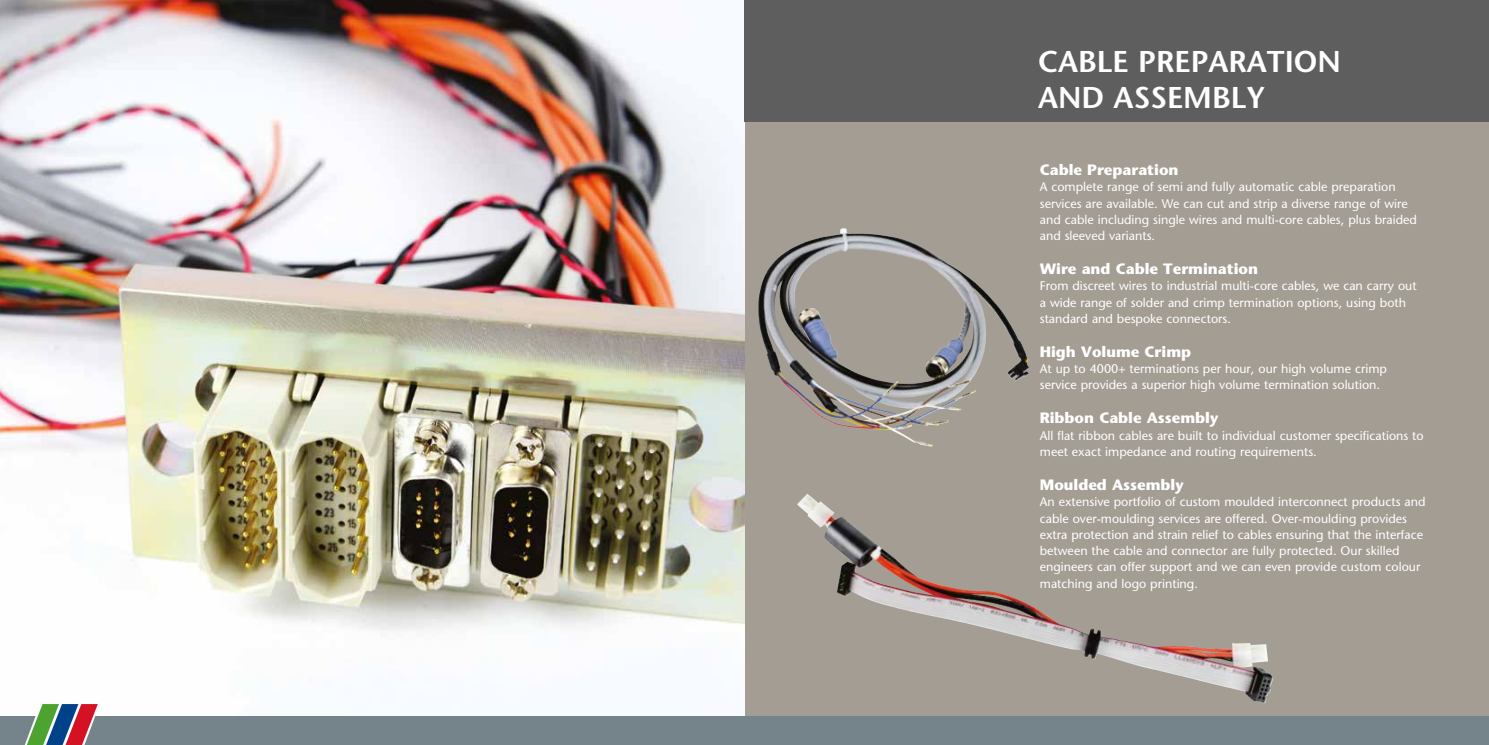
<style>
.page{position:relative;width:1489px;height:745px;background:#fff}
.page>*{position:absolute;margin:0;border:0;box-sizing:border-box;transform-origin:0 0}
.t1{font:600 30px/36px "Stone Sans";color:#fff}
.t2{font:700 15px "Stone Sans";color:#fff}
.t3{font:12.5px/16.2px "Stone Sans";color:#fff}
</style>
<div class="page">
<div style="left:744px;top:35px;width:744px;height:683px;background:#a39d93"></div>
<img style="left:0;top:0;width:744px;height:631px">
<div style="left:0;top:716px;width:744px;height:28px;background:#75838a"></div>
<svg style="left:25px;top:704px;width:73px;height:40px"></svg>
<div style="left:876px;top:716px;width:612px;height:28px;background:#75838a"></div>
<div style="left:682px;top:716px;width:623px;height:28px;background:#75838a"></div>
<div style="left:744px;top:0;width:744px;height:122px;background:#5f5e5e"></div>
<img style="left:758px;top:228px;width:271px;height:218px">
<img style="left:797px;top:494px;width:476px;height:208px">
<h1 class="t1" style="left:1037px;top:44px;width:304px">CABLE PREPARATION<br>AND ASSEMBLY</h1>
<p class="t2" style="left:1039px;top:161px;width:140px">Cable Preparation</p>
<p class="t3" style="left:1039px;top:179px;width:379px">A complete range of semi and fully automatic cable preparation services are available. We can cut and strip a diverse range of wire and cable including single wires and multi-core cables, plus braided and sleeved variants.</p>
<p class="t2" style="left:1039px;top:260px;width:220px">Wire and Cable Termination</p>
<p class="t3" style="left:1039px;top:278px;width:378px">From discreet wires to industrial multi-core cables, we can carry out a wide range of solder and crimp termination options, using both standard and bespoke connectors.</p>
<p class="t2" style="left:1039px;top:342px;width:153px">High Volume Crimp</p>
<p class="t3" style="left:1039px;top:360px;width:349px">At up to 4000+ terminations per hour, our high volume crimp service provides a superior high volume termination solution.</p>
<p class="t2" style="left:1039px;top:409px;width:180px">Ribbon Cable Assembly</p>
<p class="t3" style="left:1039px;top:427px;width:385px">All flat ribbon cables are built to individual customer specifications to meet exact impedance and routing requirements.</p>
<p class="t2" style="left:1039px;top:475px;width:145px">Moulded Assembly</p>
<p class="t3" style="left:1039px;top:493px;width:387px">An extensive portfolio of custom moulded interconnect products and cable over-moulding services are offered. Over-moulding provides extra protection and strain relief to cables ensuring that the interface between the cable and connector are fully protected. Our skilled engineers can offer support and we can even provide custom colour matching and logo printing.</p>
</div>
